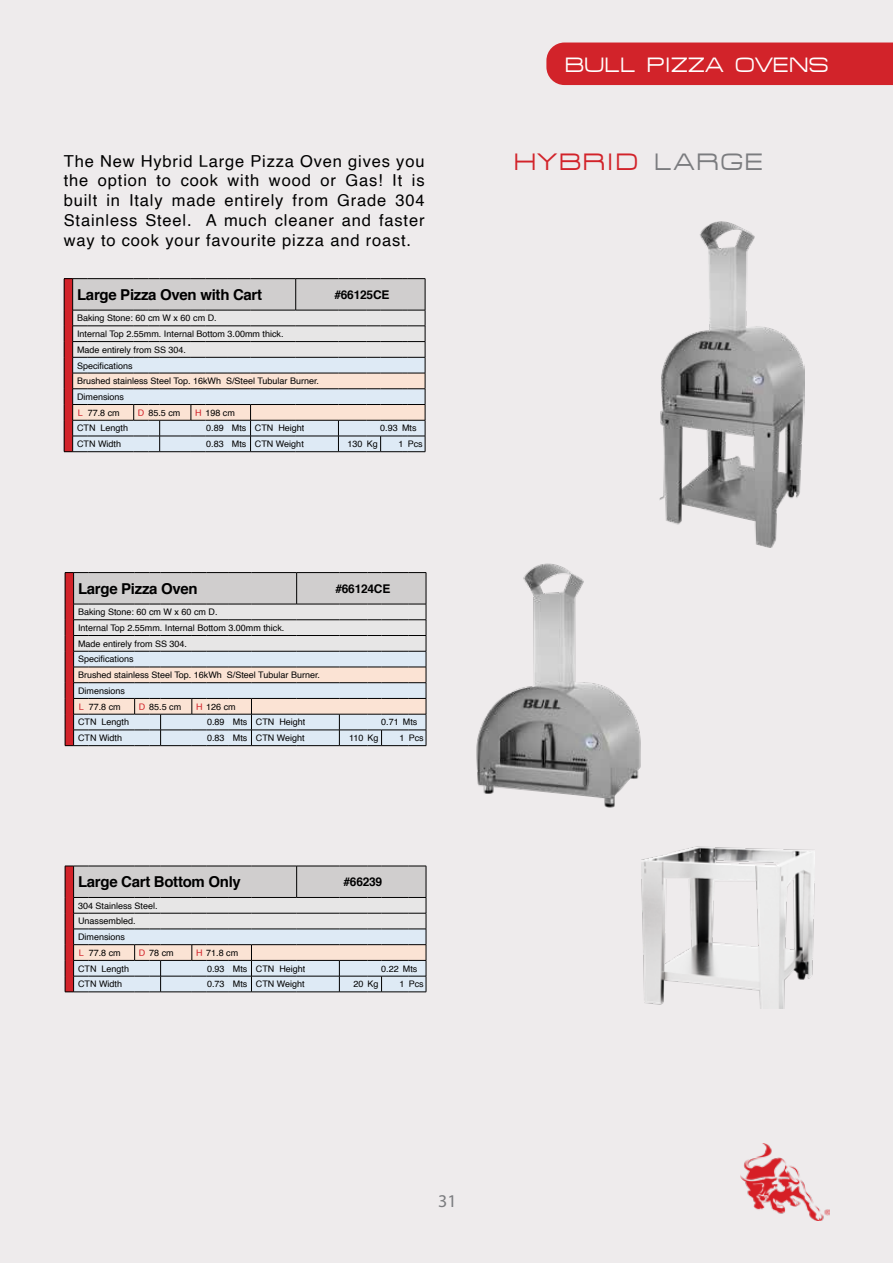
<style>
.page{position:relative;width:893px;height:1263px;background:#eeebec}
.page>*{position:absolute;margin:0;border:0;box-sizing:border-box;transform-origin:0 0}
.t1{font:24px "Federation";letter-spacing:.07em;color:#d2232a}
.t2{font:21px "Federation";color:#fff}
.t3{font:18px "Myriad Pro";color:#7b7c7f}
.t4{font:16.5px/19.8px "Helvetica";letter-spacing:.05em;color:#000;text-align:justify}
.t5{font:700 15px "Helvetica";letter-spacing:-.02em;color:#000}
.t6{font:700 12px "Helvetica";letter-spacing:-.02em;color:#000}
.t7{font:9px/15.8px "Helvetica";color:#000}
.s1{color:#7b7c7f}
.s2{color:#d2232a}
</style>
<div class="page">
<img style="left:741px;top:1143px;width:88px;height:77px">
<svg style="left:65px;top:572px;width:362px;height:174px"></svg>
<svg style="left:64px;top:278px;width:362px;height:174px"></svg>
<img style="left:660px;top:221px;width:144px;height:326px">
<img style="left:476px;top:563px;width:165px;height:245px">
<img style="left:641px;top:846px;width:174px;height:163px">
<svg style="left:65px;top:866px;width:362px;height:126px"></svg>
<div style="left:546px;top:43px;width:347px;height:42px;background:#d2232a"></div>
<h2 class="t2" style="left:565px;top:53px;width:265px">BULL PIZZA OVENS</h2>
<h3 class="t4" style="left:64px;top:151px;width:362px">The New Hybrid Large Pizza Oven gives you the option to cook with wood or Gas! It is built in Italy made entirely from Grade 304<br>Stainless Steel. A much cleaner and faster way to cook your favourite pizza and roast.</h3>
<h1 class="t1" style="left:514px;top:148px;width:251px">HYBRID <span class="s1">LARGE</span></h1>
<h3 class="t5" style="left:77px;top:283px;width:187px">Large Pizza Oven with Cart</h3>
<h3 class="t6" style="left:334px;top:285px;width:57px">#66125CE</h3>
<p class="t7" style="left:77px;top:311px;width:243px">Baking Stone: 60 cm W x 60 cm D.<br>Internal Top 2.55mm. Internal Bottom 3.00mm thick.<br>Made entirely from SS 304.<br>Specifications<br>Brushed stainless Steel Top. 16kWh S/Steel Tubular Burner.<br>Dimensions<br><span class="s2">L</span> 77.8 cm</p>
<p class="t7" style="left:138px;top:405px;width:44px"><span class="s2">D</span> 85.5 cm</p>
<p class="t7" style="left:195px;top:405px;width:41px"><span class="s2">H</span> 198 cm</p>
<p class="t7" style="left:77px;top:421px;width:53px">CTN Length</p>
<p class="t7" style="left:206px;top:421px;width:100px">0.89 Mts CTN Height</p>
<p class="t7" style="left:380px;top:421px;width:38px">0.93 Mts</p>
<p class="t7" style="left:77px;top:436px;width:46px">CTN Width</p>
<p class="t7" style="left:206px;top:436px;width:99px">0.83 Mts CTN Weight</p>
<p class="t7" style="left:347px;top:436px;width:32px">130 Kg</p>
<p class="t7" style="left:399px;top:436px;width:26px">1 Pcs</p>
<h3 class="t5" style="left:78px;top:576px;width:121px">Large Pizza Oven</h3>
<h3 class="t6" style="left:335px;top:579px;width:57px">#66124CE</h3>
<p class="t7" style="left:78px;top:604px;width:243px">Baking Stone: 60 cm W x 60 cm D.<br>Internal Top 2.55mm. Internal Bottom 3.00mm thick.<br>Made entirely from SS 304.<br>Specifications<br>Brushed stainless Steel Top. 16kWh S/Steel Tubular Burner.<br>Dimensions<br><span class="s2">L</span> 77.8 cm</p>
<p class="t7" style="left:139px;top:699px;width:44px"><span class="s2">D</span> 85.5 cm</p>
<p class="t7" style="left:196px;top:699px;width:41px"><span class="s2">H</span> 126 cm</p>
<p class="t7" style="left:78px;top:715px;width:53px">CTN Length</p>
<p class="t7" style="left:207px;top:715px;width:100px">0.89 Mts CTN Height</p>
<p class="t7" style="left:381px;top:715px;width:38px">0.71 Mts</p>
<p class="t7" style="left:78px;top:730px;width:46px">CTN Width</p>
<p class="t7" style="left:207px;top:730px;width:99px">0.83 Mts CTN Weight</p>
<p class="t7" style="left:349px;top:730px;width:31px">110 Kg</p>
<p class="t7" style="left:399px;top:730px;width:26px">1 Pcs</p>
<h3 class="t5" style="left:78px;top:870px;width:164px">Large Cart Bottom Only</h3>
<h3 class="t6" style="left:343px;top:872px;width:40px">#66239</h3>
<p class="t7" style="left:78px;top:898px;width:81px">304 Stainless Steel.<br>Unassembled.<br>Dimensions<br><span class="s2">L</span> 77.8 cm</p>
<p class="t7" style="left:139px;top:945px;width:36px"><span class="s2">D</span> 78 cm</p>
<p class="t7" style="left:196px;top:945px;width:44px"><span class="s2">H</span> 71.8 cm</p>
<p class="t7" style="left:78px;top:961px;width:53px">CTN Length</p>
<p class="t7" style="left:207px;top:961px;width:100px">0.93 Mts CTN Height</p>
<p class="t7" style="left:381px;top:961px;width:38px">0.22 Mts</p>
<p class="t7" style="left:78px;top:976px;width:46px">CTN Width</p>
<p class="t7" style="left:207px;top:976px;width:99px">0.73 Mts CTN Weight</p>
<p class="t7" style="left:353px;top:976px;width:27px">20 Kg</p>
<p class="t7" style="left:399px;top:976px;width:26px">1 Pcs</p>
<h3 class="t3" style="left:438px;top:1189px;width:20px">31</h3>
</div>
